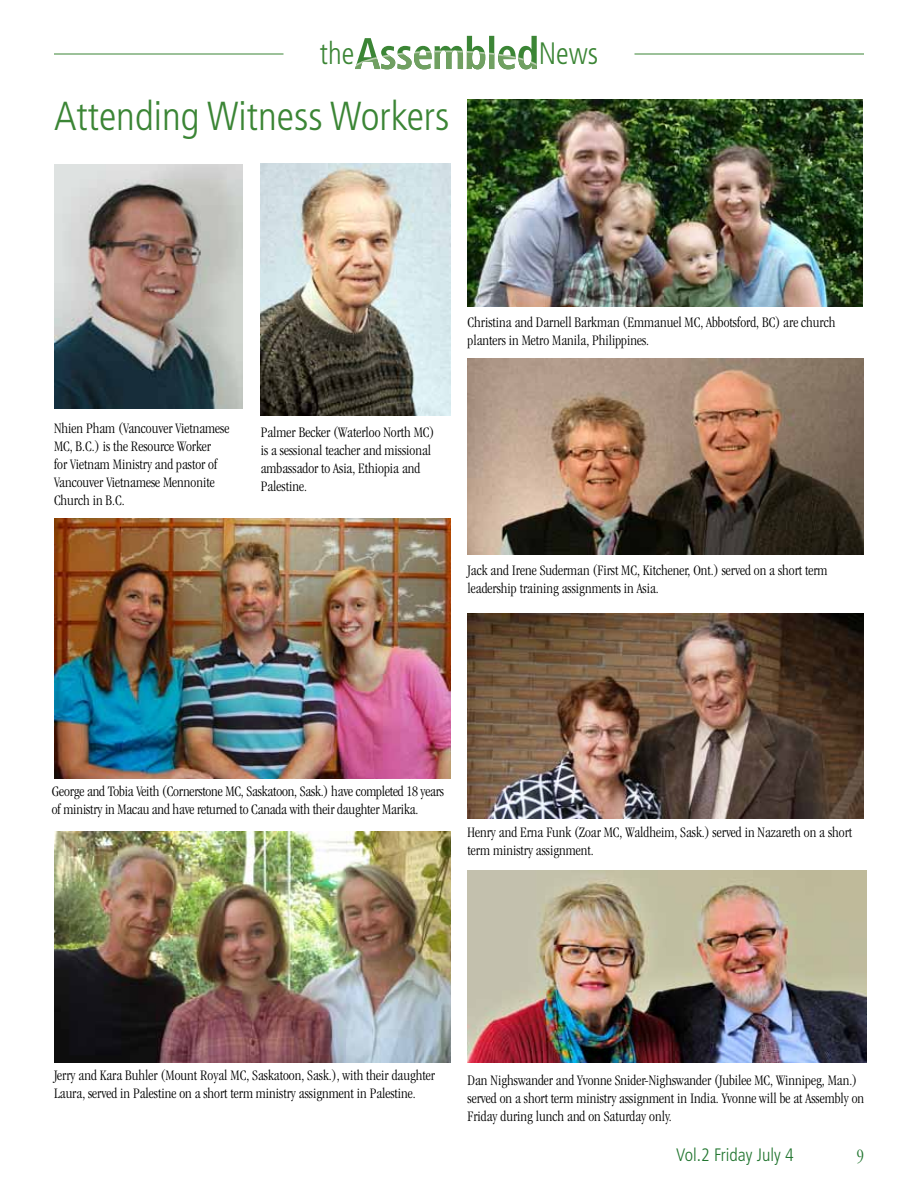
<style>
.page{position:relative;width:918px;height:1188px;background:#fff}
.page>*{position:absolute;margin:0;border:0;box-sizing:border-box;transform-origin:0 0}
.t1{font:300 condensed 40.5px "Frutiger";color:#3b8535}
.t2{font:300 condensed 30.9px "Frutiger";color:#3b8535;scale:.95 1}
.t3{font:300 condensed 18px "Frutiger";color:#21752f}
.t4{font:300 condensed 18px "Garamond";color:#21752f}
.t5{font:300 condensed 15px/18px "Garamond";color:#000}
</style>
<div class="page">
<svg style="left:355px;top:36px;width:182px;height:33px"></svg>
<hr style="left:54px;top:54px;width:230px;height:1px;background:#3b8535">
<hr style="left:634px;top:54px;width:230px;height:1px;background:#3b8535">
<img style="left:468px;top:613px;width:396px;height:205px">
<img style="left:54px;top:164px;width:189px;height:244px">
<img style="left:261px;top:163px;width:189px;height:252px">
<img style="left:468px;top:871px;width:398px;height:192px">
<img style="left:468px;top:359px;width:396px;height:196px">
<img style="left:54px;top:518px;width:396px;height:260px">
<img style="left:468px;top:99px;width:395px;height:208px">
<img style="left:54px;top:832px;width:396px;height:231px">
<h2 class="t2" style="left:320px;top:36px;width:38px">the</h2>
<h2 class="t2" style="left:539px;top:36px;width:64px">News</h2>
<h1 class="t1" style="left:54px;top:93px;width:397px">Attending Witness Workers</h1>
<p class="t5" style="left:54px;top:420px;width:177px">Nhien Pham (Vancouver Vietnamese<br>MC, B.C.) is the Resource Worker<br>for Vietnam Ministry and pastor of<br>Vancouver Vietnamese Mennonite<br>Church in B.C.</p>
<p class="t5" style="left:261px;top:423px;width:175px">Palmer Becker (Waterloo North MC) is a sessional teacher and missional ambassador to Asia, Ethiopia and<br>Palestine.</p>
<p class="t5" style="left:468px;top:313px;width:369px">Christina and Darnell Barkman (Emmanuel MC, Abbotsford, BC) are church planters in Metro Manila, Philippines.</p>
<p class="t5" style="left:468px;top:561px;width:361px">Jack and Irene Suderman (First MC, Kitchener, Ont.) served on a short term leadership training assignments in Asia.</p>
<p class="t5" style="left:52px;top:782px;width:394px">George and Tobia Veith (Cornerstone MC, Saskatoon, Sask.) have completed 18 years of ministry in Macau and have returned to Canada with their daughter Marika.</p>
<p class="t5" style="left:468px;top:824px;width:386px">Henry and Erna Funk (Zoar MC, Waldheim, Sask.) served in Nazareth on a short term ministry assignment.</p>
<p class="t5" style="left:54px;top:1066px;width:383px">Jerry and Kara Buhler (Mount Royal MC, Saskatoon, Sask.), with their daughter<br>Laura, served in Palestine on a short term ministry assignment in Palestine.</p>
<p class="t5" style="left:468px;top:1071px;width:398px">Dan Nighswander and Yvonne Snider-Nighswander (Jubilee MC, Winnipeg, Man.) served on a short term ministry assignment in India. Yvonne will be at Assembly on<br>Friday during lunch and on Saturday only.</p>
<p class="t3" style="left:676px;top:1145px;width:119px">Vol.2 Friday July 4</p>
<p class="t4" style="left:857px;top:1146px;width:9px">9</p>
</div>
